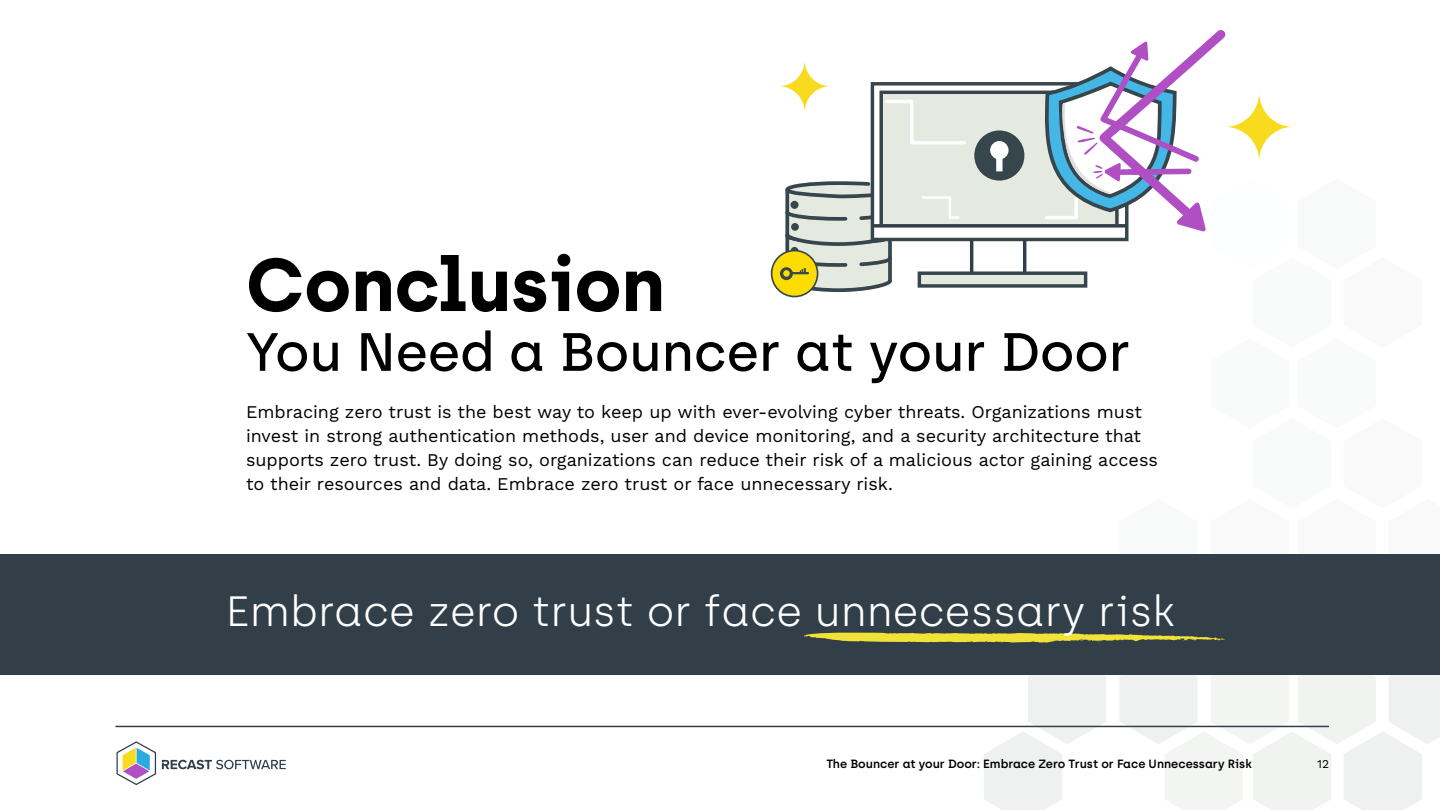
<style>
.page{position:relative;width:1440px;height:810px;background:#fff}
.page>*{position:absolute;margin:0;border:0;box-sizing:border-box;transform-origin:0 0}
.t1{font:700 74.7px "Archia";color:#000}
.t2{font:500 53.85px "Archia";color:#000}
.t3{font:300 42.3px "Archia";color:#fff}
.t4{font:18px/23.9px "Work Sans";color:#000}
.t5{font:600 12px "Archia";color:#000}
.t6{font:12px "Work Sans";color:#000}
</style>
<div class="page">
<svg style="left:162px;top:760px;width:124px;height:9px"></svg>
<svg style="left:116px;top:741px;width:40px;height:44px"></svg>
<hr style="left:116px;top:726px;width:1213px;height:1px;background:#323f48">
<div style="left:0;top:554px;width:1440px;height:121px;background:#323f48"></div>
<div style="left:772px;top:251px;width:46px;height:46px;background:#fddc00;border-radius:50%"></div>
<div style="left:771px;top:250px;width:47px;height:47px;border:2px solid #37464c;border-radius:50%"></div>
<svg style="left:780px;top:30px;width:660px;height:780px"></svg>
<svg style="left:1225px;top:92px;width:68px;height:69px"></svg>
<svg style="left:779px;top:60px;width:51px;height:52px"></svg>
<h1 class="t1" style="left:246px;top:239px;width:420px">Conclusion</h1>
<h2 class="t2" style="left:246px;top:320px;width:886px">You Need a Bouncer at your Door</h2>
<p class="t4" style="left:246px;top:401px;width:913px">Embracing zero trust is the best way to keep up with ever-evolving cyber threats. Organizations must invest in strong authentication methods, user and device monitoring, and a security architecture that supports zero trust. By doing so, organizations can reduce their risk of a malicious actor gaining access to their resources and data. Embrace zero trust or face unnecessary risk.</p>
<h3 class="t3" style="left:226px;top:586px;width:951px">Embrace zero trust or face unnecessary risk</h3>
<p class="t5" style="left:827px;top:757px;width:427px">The Bouncer at your Door: Embrace Zero Trust or Face Unnecessary Risk</p>
<p class="t6" style="left:1317px;top:757px;width:13px">12</p>
</div>
